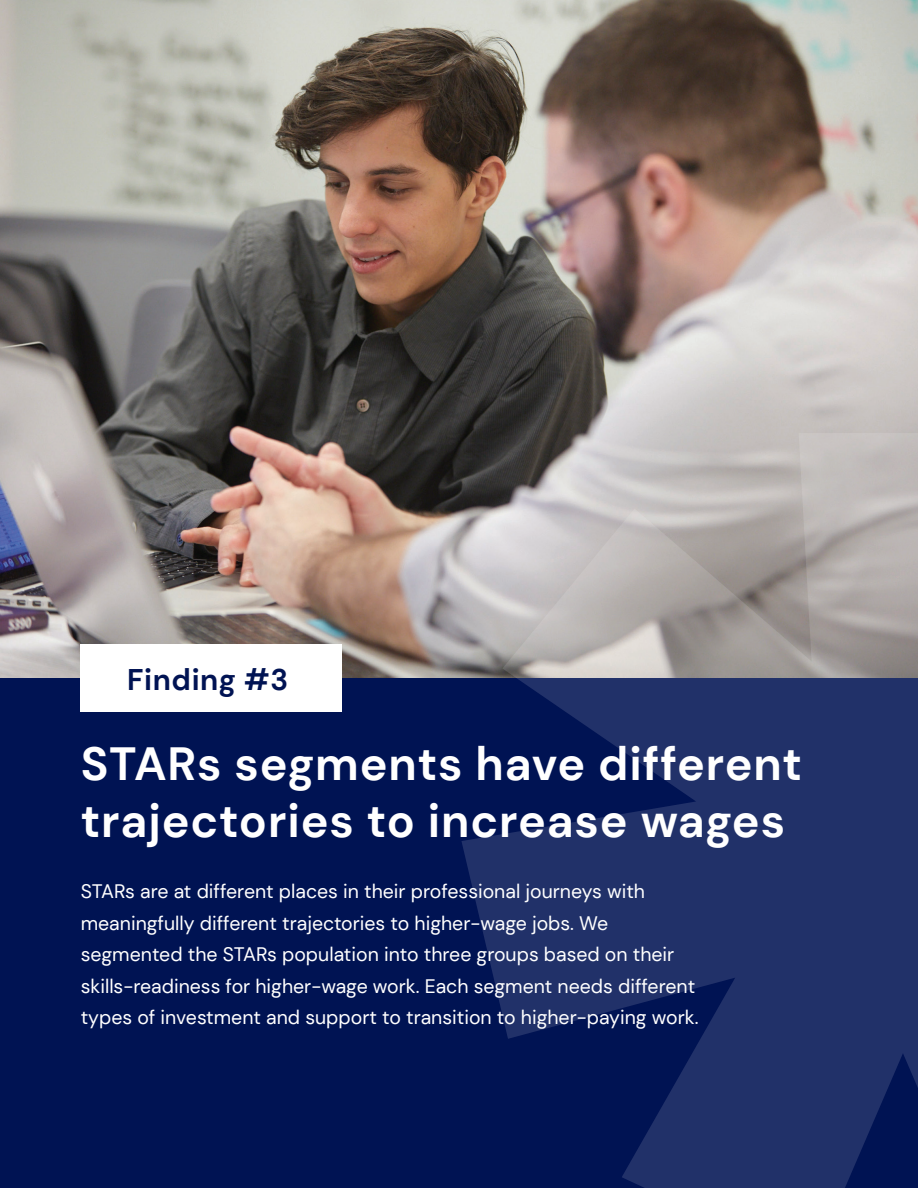
<style>
.page{position:relative;width:918px;height:1188px;background:#fff}
.page>*{position:absolute;margin:0;border:0;box-sizing:border-box;transform-origin:0 0}
.t1{font:700 46.5px/57px "DM Sans";letter-spacing:.02em;color:#fff}
.t2{font:700 29.85px "DM Sans";letter-spacing:.02em;color:#001353}
.Body{font:19.5px/31.5px "DM Sans";color:#fff}
</style>
<div class="page">
<img style="left:0;top:0;width:918px;height:679px">
<div style="left:0;top:679px;width:918px;height:509px;background:#001353"></div>
<svg style="left:461px;top:433px;width:457px;height:755px;fill:#213169"></svg>
<div style="left:81px;top:644px;width:261px;height:68px;background:#fff"></div>
<h1 class="t2" style="left:127px;top:661px;width:163px">Finding #3</h1>
<h1 class="t1" style="left:81px;top:735px;width:723px">STARs segments have different trajectories to increase wages</h1>
<p class="Body" style="left:81px;top:876px;width:619px">STARs are at different places in their professional journeys with meaningfully different trajectories to higher-wage jobs. We segmented the STARs population into three groups based on their skills-readiness for higher-wage work. Each segment needs different types of investment and support to transition to higher-paying work.</p>
</div>
